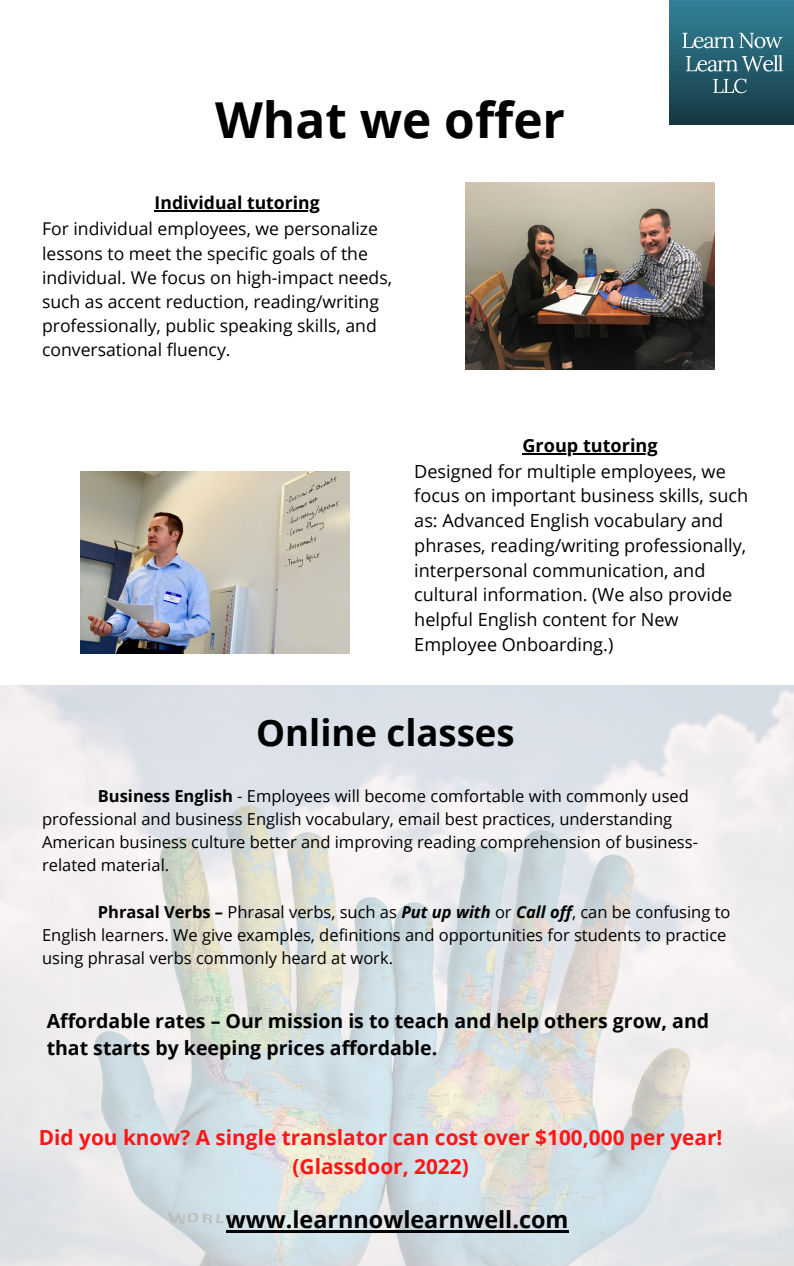
<style>
.page{position:relative;width:794px;height:1266px;background:#fff}
.page>*{position:absolute;margin:0;border:0;box-sizing:border-box;transform-origin:0 0}
.t1{font:700 49.5px "Open Sans";color:#000}
.t2{font:700 36.53px "Open Sans";color:#000}
.t3{font:700 23.33px "Open Sans";color:#000}
.t4{font:700 20.77px/28.7px "Open Sans";color:#ff1616;text-align:center}
.t5{font:700 19.5px/27px "Open Sans";color:#000}
.t6{font:18.08px/24.8px "Open Sans";color:#000}
.t7{font:700 18.08px "Open Sans";color:#000}
.t8{font:17.55px/24.2px "Open Sans";color:#000}
.t9{font:700 17.55px "Open Sans";color:#000}
.t10{font:16.5px/23.1px "Open Sans";color:#000}
.s1{font-weight:700}
.s2{font-weight:700;font-style:italic}
</style>
<div class="page">
<img style="left:465px;top:182px;width:249px;height:187px">
<img style="left:0;top:686px;width:793px;height:580px">
<img style="left:669px;top:0;width:124px;height:125px">
<img style="left:80px;top:471px;width:269px;height:183px">
<hr style="left:154px;top:210px;width:165px;height:2px;background:#000">
<hr style="left:522px;top:453px;width:135px;height:1px;background:#000">
<hr style="left:226px;top:1230px;width:342px;height:2px;background:#000">
<p class="t1" style="left:215px;top:85px;width:351px">What we offer</p>
<p class="t9" style="left:154px;top:191px;width:166px">Individual tutoring</p>
<p class="t8" style="left:42px;top:216px;width:351px">For individual employees, we personalize lessons to meet the specific goals of the individual. We focus on high-impact needs, such as accent reduction, reading/writing professionally, public speaking skills, and conversational fluency.</p>
<p class="t7" style="left:522px;top:432px;width:137px">Group tutoring</p>
<p class="t6" style="left:414px;top:458px;width:335px">Designed for multiple employees, we focus on important business skills, such as: Advanced English vocabulary and phrases, reading/writing professionally, interpersonal communication, and cultural information. (We also provide helpful English content for New Employee Onboarding.)</p>
<p class="t2" style="left:256px;top:707px;width:260px">Online classes</p>
<p class="t10" style="left:42px;top:784px;width:657px;text-indent:56px"><span class="s1">Business English</span> - Employees will become comfortable with commonly used professional and business English vocabulary, email best practices, understanding American business culture better and improving reading comprehension of business&shy;related material.</p>
<p class="t10" style="left:42px;top:899px;width:689px;text-indent:56px"><span class="s1">Phrasal Verbs –</span> Phrasal verbs, such as <span class="s2">Put up with</span> or <span class="s2">Call off</span>, can be confusing to<br>English learners. We give examples, definitions and opportunities for students to practice using phrasal verbs commonly heard at work.</p>
<p class="t5" style="left:47px;top:1007px;width:663px">Affordable rates – Our mission is to teach and help others grow, and that starts by keeping prices affordable.</p>
<p class="t4" style="left:39px;top:1123px;width:684px">Did you know? A single translator can cost over $100,000 per year! (Glassdoor, 2022)</p>
<p class="t3" style="left:226px;top:1203px;width:344px">www.learnnowlearnwell.com</p>
</div>
